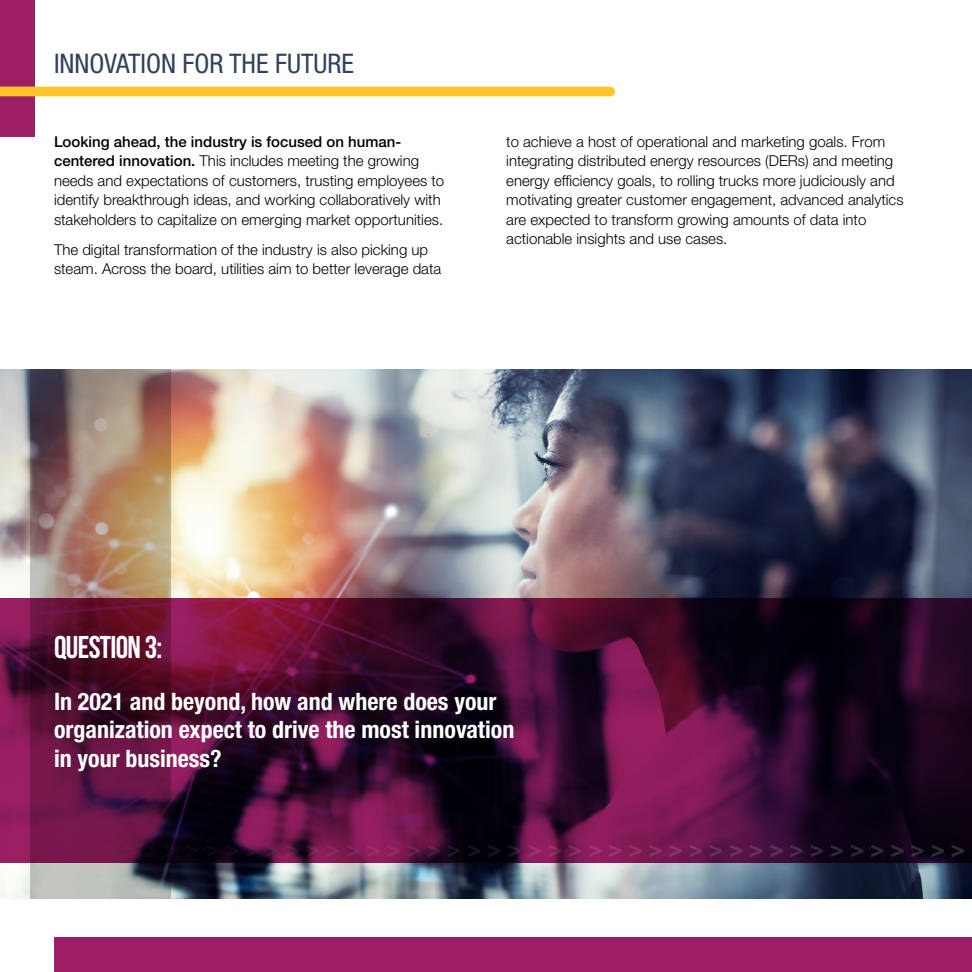
<style>
.page{position:relative;width:972px;height:972px;background:#fff}
.page>*{position:absolute;margin:0;border:0;box-sizing:border-box;transform-origin:0 0}
.t1{font:31.5px "Bebas Neue";letter-spacing:-.02em;color:#fff}
.t2{font:condensed 27px "Helvetica Neue LT Std";color:#32405d}
.t3{font:700 condensed 24px/28.5px "Helvetica Neue LT Std";color:#fff}
.t4{font:300 15px/19.5px "Helvetica Neue LT Std";color:#000}
.s1{font-weight:500}
</style>
<div class="page">
<img style="left:0;top:369px;width:972px;height:530px">
<svg style="left:30px;top:369px;width:141px;height:530px;background:#9d8373"></svg>
<div style="left:0;top:0;width:35px;height:136px;background:#9c1f65"></div>
<div style="left:0;top:87px;width:615px;height:9px;background:#ffc52b"></div>
<svg style="left:0;top:598px;width:972px;height:265px;background:#430d2f"></svg>
<div style="left:54px;top:937px;width:918px;height:35px;background:#9c1f65"></div>
<h2 class="t2" style="left:54px;top:48px;width:302px">INNOVATION FOR THE FUTURE</h2>
<p class="t4" style="left:54px;top:131px;width:392px"><span class="s1">Looking ahead, the industry is focused on human&shy;centered innovation.</span> This includes meeting the growing needs and expectations of customers, trusting employees to identify breakthrough ideas, and working collaboratively with stakeholders to capitalize on emerging market opportunities.</p>
<p class="t4" style="left:54px;top:239px;width:389px">The digital transformation of the industry is also picking up steam. Across the board, utilities aim to better leverage data</p>
<p class="t4" style="left:506px;top:131px;width:399px">to achieve a host of operational and marketing goals. From integrating distributed energy resources (DERs) and meeting energy efficiency goals, to rolling trucks more judiciously and motivating greater customer engagement, advanced analytics are expected to transform growing amounts of data into actionable insights and use cases.</p>
<h1 class="t1" style="left:54px;top:629px;width:110px">QUESTION 3:</h1>
<h3 class="t3" style="left:54px;top:687px;width:462px">In 2021 and beyond, how and where does your organization expect to drive the most innovation in your business?</h3>
</div>
